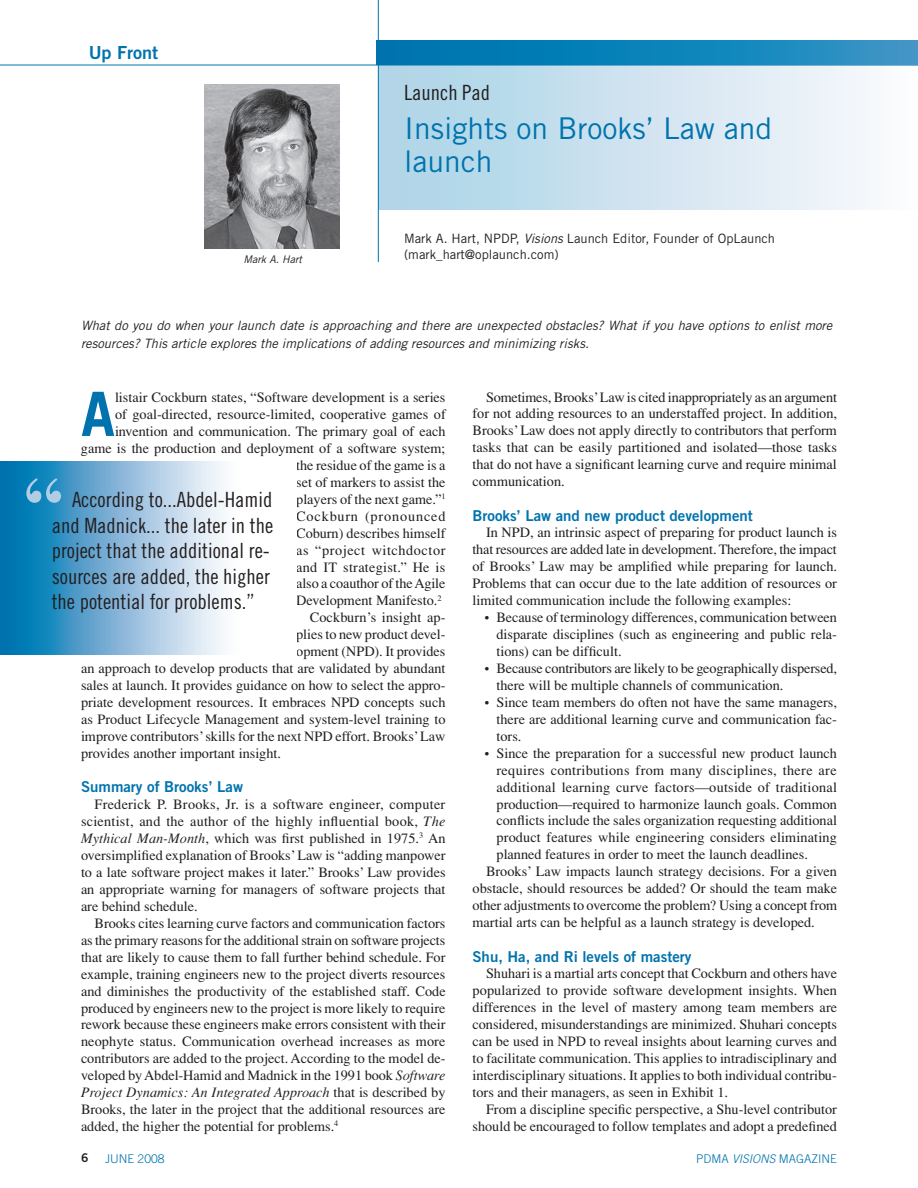
<style>
.page{position:relative;width:918px;height:1188px;background:#fff}
.page>*{position:absolute;margin:0;border:0;box-sizing:border-box;transform-origin:0 0}
.t1{font:700 75.6px "Bodoni BT";color:#b1cde6}
.t2{font:700 61.2px "Trade Gothic";color:#0073ae}
.t3{font:30px/33px "Trade Gothic";color:#0073ae}
.t4{font:21px/25.5px "Trade Gothic Cond Eighteen";color:#231f20}
.t5{font:18px "Trade Gothic Bold Two";color:#0073ae}
.t6{font:15px "Trade Gothic Bold Two";color:#0073ae}
.t7{font:14.25px/17px "Times";color:#231f20;text-align:justify}
.t8{font:14.25px "Times";letter-spacing:.02em;color:#231f20}
.t9{font:14.25px "Times";letter-spacing:.025em;color:#231f20}
.t10{font:14.25px "Times";letter-spacing:.04em;color:#231f20}
.t11{font:14.25px "Times";letter-spacing:.06em;color:#231f20}
.t12{font:italic 12.9px/18px "Trade Gothic";color:#231f20}
.t13{font:12.9px/15.5px "Trade Gothic";color:#231f20}
.t14{font:300 12px "Trade Gothic";color:#0073ae}
.t15{font:12px "Trade Gothic Bold Two";color:#231f20}
.t16{font:italic 10.5px "Trade Gothic";color:#231f20}
.s1{font-style:italic}
</style>
<div class="page">
<svg style="left:0;top:462px;width:224px;height:192px;background:#75b1d5"></svg>
<div style="left:378px;top:64px;width:540px;height:146px;background:linear-gradient(to right,#a9d2e5,#fbfafd)"></div>
<hr style="left:378px;top:0;width:1px;height:262px;background:#0073ae">
<hr style="left:0;top:65px;width:918px;height:1px;background:#0073ae">
<img style="left:205px;top:84px;width:134px;height:165px">
<svg style="left:376px;top:40px;width:542px;height:24px;background:#1183b9"></svg>
<p class="t5" style="left:89px;top:41px;width:71px">U p Front</p>
<p class="t16" style="left:243px;top:253px;width:60px">Mark A. Hart</p>
<h3 class="t4" style="left:404px;top:80px;width:88px">Launch Pad</h3>
<h3 class="t3" style="left:404px;top:111px;width:370px">Insights on Brooks’ Law and launch</h3>
<p class="t13" style="left:404px;top:231px;width:373px">Mark A. Hart, NPDP, <span class="s1">Visions</span> Launch Editor, Founder of OpLaunch (mark_hart@oplaunch.com)</p>
<p class="t12" style="left:81px;top:316px;width:753px">What do you do when your launch date is approaching and there are unexpected obstacles? What if you have options to enlist more resources? This article explores the implications of adding resources and minimizing risks.</p>
<h2 class="t2" style="left:81px;top:377px;width:36px">A</h2>
<p class="t7" style="left:115px;top:389px;width:332px">listair Cockburn states, “Software development is a series</p>
<p class="t7" style="left:115px;top:406px;width:332px">of goal-directed, resource-limited, cooperative games of</p>
<p class="t7" style="left:115px;top:423px;width:332px">invention and communication. The primary goal of each</p>
<p class="t7" style="left:81px;top:440px;width:366px">game is the production and deployment of a software system;</p>
<p class="t7" style="left:296px;top:457px;width:151px">the residue of the game is a</p>
<p class="t7" style="left:296px;top:474px;width:151px">set of markers to assist the</p>
<p class="t7" style="left:296px;top:490px;width:151px">players of the next game.”<sup>1</sup></p>
<p class="t11" style="left:296px;top:508px;width:151px">Cockburn (pronounced</p>
<p class="t7" style="left:296px;top:524px;width:151px">Coburn) describes himself</p>
<p class="t10" style="left:296px;top:542px;width:151px">as “project witchdoctor</p>
<p class="t8" style="left:296px;top:559px;width:151px">and IT strategist.” He is</p>
<p class="t7" style="left:296px;top:575px;width:151px">also a coauthor of the Agile</p>
<p class="t7" style="left:296px;top:592px;width:147px">Development Manifesto.<sup>2</sup></p>
<p class="t7" style="left:310px;top:609px;width:137px">Cockburn’s insight ap-</p>
<p class="t7" style="left:296px;top:626px;width:151px">plies to new product devel-</p>
<p class="t7" style="left:296px;top:643px;width:151px">opment (NPD). It provides</p>
<p class="t7" style="left:81px;top:660px;width:366px">an approach to develop products that are validated by abundant</p>
<p class="t7" style="left:81px;top:677px;width:366px">sales at launch. It provides guidance on how to select the appro-</p>
<p class="t7" style="left:81px;top:694px;width:366px">priate development resources. It embraces NPD concepts such</p>
<p class="t7" style="left:81px;top:711px;width:366px">as Product Lifecycle Management and system-level training to</p>
<p class="t7" style="left:81px;top:728px;width:366px">improve contributors’ skills for the next NPD effort. Brooks’ Law</p>
<p class="t7" style="left:81px;top:745px;width:202px">provides another important insight.</p>
<p class="t6" style="left:81px;top:778px;width:164px">Summary of Brooks’ Law</p>
<p class="t7" style="left:81px;top:796px;width:366px;text-indent:13px">Frederick P. Brooks, Jr. is a software engineer, computer scientist, and the author of the highly influential book, <span class="s1">The Mythical Man-Month</span>, which was first published in 1975.<sup>3</sup> An oversimplified explanation of Brooks’ Law is “adding manpower to a late software project makes it later.” Brooks’ Law provides an appropriate warning for managers of software projects that are behind schedule.</p>
<p class="t7" style="left:81px;top:915px;width:366px;text-indent:13px">Brooks cites learning curve factors and communication factors as the primary reasons for the additional strain on software projects that are likely to cause them to fall further behind schedule. For example, training engineers new to the project diverts resources and diminishes the productivity of the established staff. Code produced by engineers new to the project is more likely to require rework because these engineers make errors consistent with their neophyte status. Communication overhead increases as more contributors are added to the project. According to the model de&shy;veloped by Abdel-Hamid and Madnick in the 1991 book <span class="s1">Software Project Dynamics: An Integrated Approach</span> that is described by Brooks, the later in the project that the additional resources are added, the higher the potential for problems.<sup>4</sup></p>
<h1 class="t1" style="left:22px;top:457px;width:44px">“</h1>
<h3 class="t4" style="left:52px;top:487px;width:223px;text-indent:20px">According to...Abdel-Hamid and Madnick... the later in the project that the additional re&shy;sources are added, the higher the potential for problems.”</h3>
<p class="t7" style="left:473px;top:388px;width:366px;text-indent:13px">Sometimes, Brooks’ Law is cited inappropriately as an argument for not adding resources to an understaffed project. In addition, Brooks’ Law does not apply directly to contributors that perform tasks that can be easily partitioned and isolated—those tasks that do not have a significant learning curve and require minimal communication.</p>
<p class="t6" style="left:472px;top:506px;width:282px">Brooks’ Law and new product development</p>
<p class="t7" style="left:473px;top:524px;width:366px;text-indent:13px">In NPD, an intrinsic aspect of preparing for product launch is that resources are added late in development. Therefore, the impact of Brooks’ Law may be amplified while preparing for launch.<br>Problems that can occur due to the late addition of resources or limited communication include the following examples:</p>
<p class="t7" style="left:497px;top:609px;width:342px;text-indent:-12px">• Because of terminology differences, communication between disparate disciplines (such as engineering and public rela&shy;tions) can be difficult.</p>
<p class="t7" style="left:497px;top:660px;width:342px;text-indent:-12px">• Because contributors are likely to be geographically dispersed, there will be multiple channels of communication.</p>
<p class="t7" style="left:497px;top:694px;width:342px;text-indent:-12px">• Since team members do often not have the same managers, there are additional learning curve and communication fac&shy;tors.</p>
<p class="t7" style="left:485px;top:744px;width:354px">• Since the preparation for a successful new product launch</p>
<p class="t9" style="left:497px;top:762px;width:342px">requires contributions from many disciplines, there are</p>
<p class="t8" style="left:497px;top:779px;width:342px">additional learning curve factors—outside of traditional</p>
<p class="t7" style="left:497px;top:795px;width:342px">production—required to harmonize launch goals. Common</p>
<p class="t7" style="left:497px;top:812px;width:342px">conflicts include the sales organization requesting additional</p>
<p class="t7" style="left:497px;top:829px;width:342px">product features while engineering considers eliminating</p>
<p class="t7" style="left:497px;top:846px;width:313px">planned features in order to meet the launch deadlines.</p>
<p class="t7" style="left:486px;top:863px;width:353px">Brooks’ Law impacts launch strategy decisions. For a given</p>
<p class="t7" style="left:473px;top:880px;width:366px">obstacle, should resources be added? Or should the team make</p>
<p class="t7" style="left:473px;top:897px;width:366px">other adjustments to overcome the problem? Using a concept from</p>
<p class="t7" style="left:473px;top:914px;width:344px">martial arts can be helpful as a launch strategy is developed.</p>
<p class="t6" style="left:472px;top:947px;width:221px">Shu, Ha, and Ri levels of mastery</p>
<p class="t7" style="left:473px;top:965px;width:366px;text-indent:13px">Shuhari is a martial arts concept that Cockburn and others have popularized to provide software development insights. When differences in the level of mastery among team members are considered, misunderstandings are minimized. Shuhari concepts can be used in NPD to reveal insights about learning curves and to facilitate communication. This applies to intradisciplinary and interdisciplinary situations. It applies to both individual contribu&shy;tors and their managers, as seen in Exhibit 1.</p>
<p class="t7" style="left:473px;top:1101px;width:366px;text-align:right">From a discipline specific perspective, a Shu-level contributor should be encouraged to follow templates and adopt a predefined</p>
<p class="t15" style="left:81px;top:1150px;width:9px">6</p>
<p class="t14" style="left:105px;top:1152px;width:61px">JUNE 2008</p>
<p class="t14" style="left:696px;top:1152px;width:134px">PDMA <span class="s1">VISIONS</span> MAGAZINE</p>
</div>
